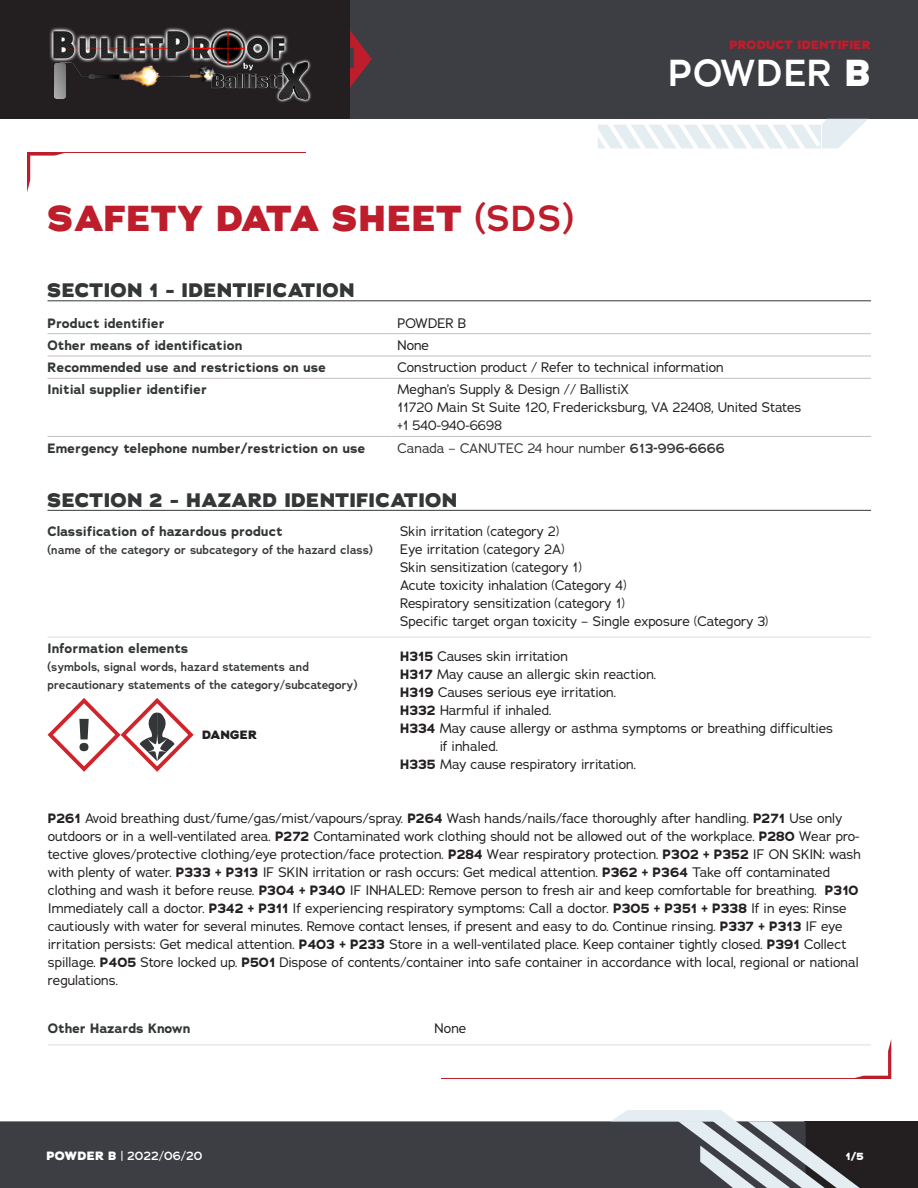
<style>
.page{position:relative;width:918px;height:1188px;background:#fff}
.page>*{position:absolute;margin:0;border:0;box-sizing:border-box;transform-origin:0 0}
.t1{font:600 37.5px "Adrianna";color:#fff}
.t2{font:800 36px "Adrianna";letter-spacing:.015em;color:#be1d2c}
.INTRO-Titre{font:800 19.5px "Adrianna";letter-spacing:.015em;color:#343737}
.Normal_texte{font:13.5px/18px "Adrianna";color:#231f20}
.Normal_texte-2{font:700 13.5px "Adrianna";color:#343737}
.Normal_texte-3{font:13.5px "Adrianna";color:#343737}
.Normal_texte-4{font:600 12px/18px "Adrianna";color:#343737}
.t3{font:600 12px "Adrianna";color:#fff}
.t4{font:800 12px "Adrianna";letter-spacing:.015em;color:#be1d2c}
.Normal_texte-5{font:800 12px "Adrianna";letter-spacing:.015em;color:#231f20}
.t5{font:800 10.5px "Adrianna";color:#fff}
.s1{font-weight:600}
.s2{font-weight:800}
.s3{font-weight:700}
</style>
<div class="page">
<div style="left:0;top:0;width:351px;height:119px;background:#231f20"></div>
<div style="left:351px;top:0;width:567px;height:119px;background:#3d3e44"></div>
<div style="left:805px;top:1121px;width:113px;height:67px;background:#231f20"></div>
<div style="left:0;top:1121px;width:611px;height:67px;background:#3d3e44"></div>
<svg style="left:851px;top:1040px;width:40px;height:39px"></svg>
<svg style="left:27px;top:153px;width:38px;height:39px"></svg>
<hr style="left:27px;top:152px;width:279px;height:1px;background:#be1d2c">
<hr style="left:442px;top:1079px;width:449px;height:1px;background:#be1d2c">
<svg style="left:598px;top:119px;width:270px;height:30px"></svg>
<svg style="left:350px;top:30px;width:22px;height:58px"></svg>
<img style="left:49px;top:27px;width:262px;height:76px">
<svg style="left:611px;top:1110px;width:249px;height:78px"></svg>
<hr style="left:48px;top:300px;width:823px;height:1px;background:#343737">
<svg style="left:48px;top:334px;width:823px;height:44px"></svg>
<hr style="left:48px;top:436px;width:344px;height:1px;background:#c3c0c1">
<hr style="left:392px;top:436px;width:479px;height:1px;background:#c3c0c1">
<hr style="left:48px;top:378px;width:344px;height:1px;background:#c3c0c1">
<hr style="left:392px;top:378px;width:479px;height:1px;background:#c3c0c1">
<hr style="left:48px;top:333px;width:344px;height:1px;background:#c3c0c1">
<hr style="left:392px;top:333px;width:479px;height:1px;background:#c3c0c1">
<hr style="left:48px;top:356px;width:344px;height:1px;background:#c3c0c1">
<hr style="left:392px;top:356px;width:479px;height:1px;background:#c3c0c1">
<hr style="left:48px;top:510px;width:823px;height:1px;background:#343737">
<svg style="left:48px;top:1040px;width:823px;height:5px"></svg>
<hr style="left:48px;top:1045px;width:381px;height:1px;background:#dfdede">
<hr style="left:429px;top:1045px;width:442px;height:1px;background:#dfdede">
<hr style="left:48px;top:637px;width:346px;height:1px;background:#dfdede">
<hr style="left:394px;top:637px;width:477px;height:1px;background:#dfdede">
<svg style="left:47px;top:698px;width:147px;height:74px"></svg>
<p class="t4" style="left:730px;top:37px;width:143px">PRODUCT IDENTIFIER</p>
<p class="t2" style="left:48px;top:195px;width:527px">SAFETY DATA SHEET <span class="s1">(SDS)</span></p>
<h1 class="t1" style="left:668px;top:49px;width:205px">POWDER <span class="s2">B</span></h1>
<p class="INTRO-Titre" style="left:48px;top:278px;width:309px">SECTION 1 - IDENTIFICATION</p>
<p class="Normal_texte-2" style="left:48px;top:314px;width:119px">Product identifier</p>
<p class="Normal_texte" style="left:398px;top:314px;width:71px">POWDER B</p>
<p class="Normal_texte-2" style="left:48px;top:336px;width:196px">Other means of identification</p>
<p class="Normal_texte" style="left:398px;top:336px;width:33px">None</p>
<p class="Normal_texte-2" style="left:48px;top:358px;width:280px">Recommended use and restrictions on use</p>
<p class="Normal_texte" style="left:398px;top:358px;width:328px">Construction product / Refer to technical information</p>
<p class="Normal_texte-2" style="left:48px;top:381px;width:161px">Initial supplier identifier</p>
<p class="Normal_texte" style="left:398px;top:380px;width:405px">Meghan’s Supply &amp; Design // BallistiX<br>11720 Main St Suite 120, Fredericksburg, VA 22408, United States +1 540-940-6698</p>
<p class="Normal_texte-2" style="left:48px;top:439px;width:319px">Emergency telephone number/restriction on use</p>
<p class="Normal_texte-3" style="left:398px;top:439px;width:329px">Canada – CANUTEC 24 hour number <span class="s1">613-996-6666</span></p>
<p class="INTRO-Titre" style="left:48px;top:487px;width:411px">SECTION 2 - HAZARD IDENTIFICATION</p>
<p class="Normal_texte-2" style="left:48px;top:522px;width:237px">Classification of hazardous product</p>
<p class="Normal_texte-4" style="left:48px;top:541px;width:327px">(name of the category or subcategory of the hazard class)</p>
<p class="Normal_texte-2" style="left:48px;top:640px;width:142px">Information elements</p>
<p class="Normal_texte-4" style="left:48px;top:658px;width:311px">(symbols, signal words, hazard statements and precautionary statements of the category/subcategory)</p>
<p class="Normal_texte-5" style="left:202px;top:727px;width:56px">DANGER</p>
<p class="Normal_texte" style="left:400px;top:522px;width:160px">Skin irritation (category 2)</p>
<p class="Normal_texte" style="left:400px;top:540px;width:166px">Eye irritation (category 2A)</p>
<p class="Normal_texte" style="left:400px;top:558px;width:183px">Skin sensitization (category 1)</p>
<p class="Normal_texte" style="left:400px;top:576px;width:228px">Acute toxicity inhalation (Category 4)</p>
<p class="Normal_texte" style="left:400px;top:594px;width:226px">Respiratory sensitization (category 1)</p>
<p class="Normal_texte" style="left:400px;top:612px;width:369px">Specific target organ toxicity – Single exposure (Category 3)</p>
<p class="Normal_texte" style="left:400px;top:647px;width:169px"><span class="s3">H315</span> Causes skin irritation</p>
<p class="Normal_texte" style="left:400px;top:665px;width:258px"><span class="s3">H317</span> May cause an allergic skin reaction.</p>
<p class="Normal_texte" style="left:400px;top:683px;width:217px"><span class="s3">H319</span> Causes serious eye irritation.</p>
<p class="Normal_texte" style="left:400px;top:701px;width:153px"><span class="s3">H332</span> Harmful if inhaled.</p>
<p class="Normal_texte" style="left:440px;top:719px;width:395px;text-indent:-40px"><span class="s3">H334</span> May cause allergy or asthma symptoms or breathing difficulties if inhaled.</p>
<p class="Normal_texte" style="left:400px;top:755px;width:237px"><span class="s3">H335</span> May cause respiratory irritation.</p>
<p class="Normal_texte" style="left:48px;top:809px;width:815px"><span class="s3">P261</span> Avoid breathing dust/fume/gas/mist/vapours/spray. <span class="s3">P264</span> Wash hands/nails/face thoroughly after handling. <span class="s3">P271</span> Use only outdoors or in a well-ventilated area. <span class="s3">P272</span> Contaminated work clothing should not be allowed out of the workplace. <span class="s3">P280</span> Wear pro&shy;tective gloves/protective clothing/eye protection/face protection. <span class="s3">P284</span> Wear respiratory protection. <span class="s3">P302 + P352</span> IF ON SKIN: wash with plenty of water. <span class="s3">P333 + P313</span> IF SKIN irritation or rash occurs: Get medical attention. <span class="s3">P362 + P364</span> Take off contaminated clothing and wash it before reuse. <span class="s3">P304 + P340</span> IF INHALED: Remove person to fresh air and keep comfortable for breathing. <span class="s3">P310<br></span>Immediately call a doctor. <span class="s3">P342 + P311</span> If experiencing respiratory symptoms: Call a doctor. <span class="s3">P305 + P351 + P338</span> If in eyes: Rinse cautiously with water for several minutes. Remove contact lenses, if present and easy to do. Continue rinsing. <span class="s3">P337 + P313</span> IF eye irritation persists: Get medical attention. <span class="s3">P403 + P233</span> Store in a well-ventilated place. Keep container tightly closed. <span class="s3">P391</span> Collect spillage. <span class="s3">P405</span> Store locked up. <span class="s3">P501</span> Dispose of contents/container into safe container in accordance with local, regional or national regulations.</p>
<p class="Normal_texte-2" style="left:48px;top:1020px;width:144px">Other Hazards Known</p>
<p class="Normal_texte" style="left:435px;top:1020px;width:33px">None</p>
<p class="t3" style="left:47px;top:1148px;width:157px"><span class="s2">POWDER B</span> | 2022/06/20</p>
<p class="t5" style="left:846px;top:1149px;width:20px">1/5</p>
</div>
